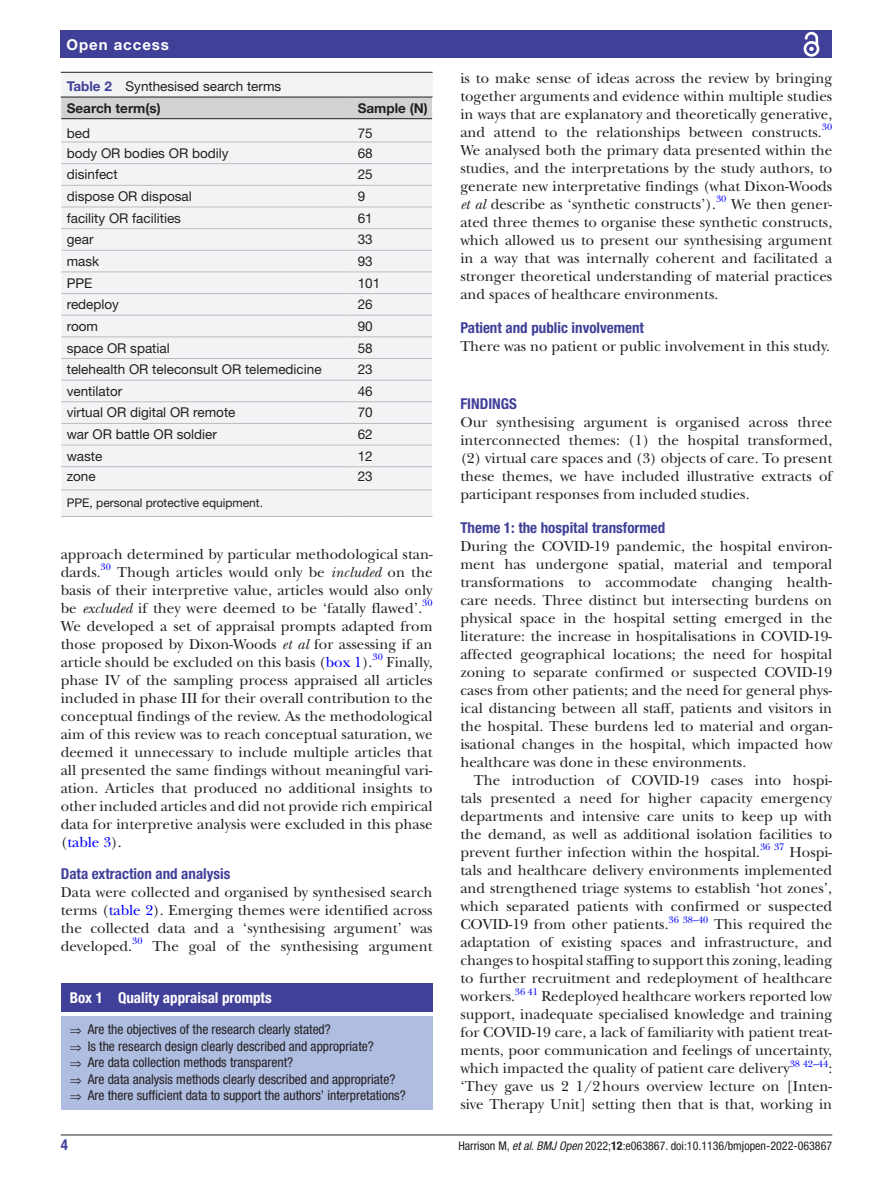
<style>
.page{position:relative;width:893px;height:1191px;background:#fff}
.page>*{position:absolute;margin:0;border:0;box-sizing:border-box;transform-origin:0 0}
.t1{font:15px/18px "New Baskerville";color:#231f20;text-align:justify}
.t2{font:700 condensed 15px "Helvetica Neue LT Std";color:#414099}
.t3{font:700 condensed 15px "Helvetica Neue LT Std";color:#fff}
.t4{font:700 15px "Helvetica Neue LT Std";letter-spacing:.065em;color:#fff}
.t5{font:13.5px/22px "Helvetica Neue LT Std";color:#231f20}
.t6{font:condensed 13.5px/16.5px "Helvetica Neue LT Std";color:#231f20}
.t7{font:700 13.5px "Helvetica Neue LT Std";color:#231f20}
.t8{font:condensed 12px "Helvetica Neue LT Std";color:#231f20}
.t9{font:12px "Helvetica Neue LT Std";color:#231f20}
.t10{font:9.9px "New Baskerville";color:#00f}
.s1{font-weight:700;color:#414099}
.s2{font-weight:700}
.s3{font-style:italic}
.s4{color:#00f}
</style>
<div class="page">
<hr style="left:61px;top:1134px;width:771px;height:1px;background:#231f20">
<div style="left:61px;top:31px;width:771px;height:27px;background:#414099"></div>
<svg style="left:803px;top:31px;width:17px;height:26px"></svg>
<div style="left:61px;top:73px;width:372px;height:443px;background:#f2f3f4"></div>
<hr style="left:61px;top:72px;width:372px;height:1px;background:#231f20">
<hr style="left:61px;top:516px;width:291px;height:1px;background:#bcbdc0">
<hr style="left:352px;top:516px;width:81px;height:1px;background:#bcbdc0">
<svg style="left:60px;top:97px;width:373px;height:419px"></svg>
<div style="left:61px;top:983px;width:372px;height:28px;background:#414099"></div>
<div style="left:61px;top:1015px;width:372px;height:94px;background:#afbde1"></div>
<p class="t4" style="left:66px;top:35px;width:104px">Open access</p>
<p class="t5" style="left:67px;top:75px;width:216px"><span class="s1">Table 2</span> Synthesised search terms<br><span class="s2">Search term(s)</span></p>
<p class="t7" style="left:358px;top:99px;width:71px">Sample (N)</p>
<p class="t5" style="left:67px;top:121px;width:25px">bed</p>
<p class="t5" style="left:358px;top:121px;width:17px">75</p>
<p class="t5" style="left:67px;top:142px;width:163px">body OR bodies OR bodily</p>
<p class="t5" style="left:358px;top:142px;width:17px">68</p>
<p class="t5" style="left:67px;top:163px;width:53px">disinfect</p>
<p class="t5" style="left:358px;top:163px;width:17px">25</p>
<p class="t5" style="left:67px;top:185px;width:127px">dispose OR disposal</p>
<p class="t5" style="left:358px;top:185px;width:9px">9</p>
<p class="t5" style="left:67px;top:207px;width:116px">facility OR facilities</p>
<p class="t5" style="left:358px;top:207px;width:17px">61</p>
<p class="t5" style="left:67px;top:228px;width:28px">gear</p>
<p class="t5" style="left:358px;top:228px;width:17px">33</p>
<p class="t5" style="left:67px;top:250px;width:34px">mask</p>
<p class="t5" style="left:358px;top:250px;width:17px">93</p>
<p class="t5" style="left:67px;top:271px;width:27px">PPE</p>
<p class="t5" style="left:358px;top:271px;width:24px">101</p>
<p class="t5" style="left:67px;top:293px;width:54px">redeploy</p>
<p class="t5" style="left:358px;top:293px;width:17px">26</p>
<p class="t5" style="left:67px;top:315px;width:33px">room</p>
<p class="t5" style="left:358px;top:315px;width:17px">90</p>
<p class="t5" style="left:67px;top:336px;width:105px">space OR spatial</p>
<p class="t5" style="left:358px;top:336px;width:17px">58</p>
<p class="t5" style="left:67px;top:358px;width:256px">telehealth OR teleconsult OR telemedicine</p>
<p class="t5" style="left:358px;top:358px;width:17px">23</p>
<p class="t5" style="left:67px;top:380px;width:57px">ventilator</p>
<p class="t5" style="left:358px;top:380px;width:17px">46</p>
<p class="t5" style="left:67px;top:401px;width:170px">virtual OR digital OR remote</p>
<p class="t5" style="left:358px;top:401px;width:17px">70</p>
<p class="t5" style="left:67px;top:423px;width:152px">war OR battle OR soldier</p>
<p class="t5" style="left:358px;top:423px;width:17px">62</p>
<p class="t5" style="left:67px;top:445px;width:37px">waste</p>
<p class="t5" style="left:358px;top:445px;width:17px">12</p>
<p class="t5" style="left:67px;top:465px;width:30px">zone</p>
<p class="t5" style="left:358px;top:465px;width:17px">23</p>
<p class="t9" style="left:67px;top:496px;width:198px">PPE, personal protective equipment.</p>
<p class="t1" style="left:61px;top:545px;width:373px">approach determined by particular methodological stan&shy;dards.</p>
<p class="t10" style="left:101px;top:561px;width:12px">30</p>
<p class="t1" style="left:61px;top:563px;width:373px;text-indent:56px">Though articles would only be <span class="s3">included</span> on the basis of their interpretive value, articles would also only be <span class="s3">excluded</span> if they were deemed to be ‘fatally flawed’.</p>
<p class="t10" style="left:422px;top:597px;width:12px">30</p>
<p class="t1" style="left:61px;top:617px;width:373px">We developed a set of appraisal prompts adapted from those proposed by Dixon-Woods <span class="s3">et al</span> for assessing if an article should be excluded on this basis (<span class="s4">box 1</span>).</p>
<p class="t10" style="left:373px;top:651px;width:12px">30</p>
<p class="t1" style="left:61px;top:653px;width:373px;text-indent:326px">Finally, phase IV of the sampling process appraised all articles included in phase III for their overall contribution to the conceptual findings of the review. As the methodological aim of this review was to reach conceptual saturation, we deemed it unnecessary to include multiple articles that all presented the same findings without meaningful vari&shy;ation. Articles that produced no additional insights to other included articles and did not provide rich empirical data for interpretive analysis were excluded in this phase (<span class="s4">table 3</span>).</p>
<p class="t2" style="left:61px;top:864px;width:171px">Data extraction and analysis</p>
<p class="t1" style="left:61px;top:883px;width:373px">Data were collected and organised by synthesised search terms (<span class="s4">table 2</span>). Emerging themes were identified across the collected data and a ‘synthesising argument’ was developed.<sup>30</sup></p>
<p class="t1" style="left:152px;top:937px;width:282px">The goal of the synthesising argument</p>
<p class="t3" style="left:70px;top:988px;width:203px">Box 1 Quality appraisal prompts</p>
<p class="t6" style="left:70px;top:1021px;width:338px">⇒ Are the objectives of the research clearly stated?<br>⇒ Is the research design clearly described and appropriate?<br>⇒ Are data collection methods transparent?<br>⇒ Are data analysis methods clearly described and appropriate? ⇒ Are there sufficient data to support the authors’ interpretations?</p>
<p class="t1" style="left:460px;top:69px;width:373px">is to make sense of ideas across the review by bringing together arguments and evidence within multiple studies in ways that are explanatory and theoretically generative, and attend to the relationships between constructs.</p>
<p class="t10" style="left:822px;top:121px;width:12px">30</p>
<p class="t1" style="left:460px;top:141px;width:373px">We analysed both the primary data presented within the studies, and the interpretations by the study authors, to generate new interpretative findings (what Dixon-Woods <span class="s3">et al</span> describe as ‘synthetic constructs’).</p>
<p class="t10" style="left:716px;top:193px;width:12px">30</p>
<p class="t1" style="left:460px;top:195px;width:373px;text-indent:271px">We then gener&shy;ated three themes to organise these synthetic constructs, which allowed us to present our synthesising argument in a way that was internally coherent and facilitated a stronger theoretical understanding of material practices and spaces of healthcare environments.</p>
<p class="t2" style="left:460px;top:319px;width:185px">Patient and public involvement</p>
<p class="t1" style="left:460px;top:338px;width:371px">There was no patient or public involvement in this study.</p>
<p class="t2" style="left:460px;top:394px;width:58px">FINDINGS</p>
<p class="t1" style="left:460px;top:413px;width:373px">Our synthesising argument is organised across three interconnected themes: (1) the hospital transformed, (2) virtual care spaces and (3) objects of care. To present these themes, we have included illustrative extracts of participant responses from included studies.</p>
<p class="t2" style="left:460px;top:519px;width:207px">Theme 1: the hospital transformed</p>
<p class="t1" style="left:460px;top:537px;width:373px">During the COVID-19 pandemic, the hospital environ&shy;ment has undergone spatial, material and temporal transformations to accommodate changing health&shy;care needs. Three distinct but intersecting burdens on physical space in the hospital setting emerged in the literature: the increase in hospitalisations in COVID-19- affected geographical locations; the need for hospital zoning to separate confirmed or suspected COVID-19 cases from other patients; and the need for general phys&shy;ical distancing between all staff, patients and visitors in the hospital. These burdens led to material and organ&shy;isational changes in the hospital, which impacted how healthcare was done in these environments.</p>
<p class="t1" style="left:460px;top:771px;width:373px;text-indent:14px">The introduction of COVID-19 cases into hospi&shy;tals presented a need for higher capacity emergency departments and intensive care units to keep up with the demand, as well as additional isolation facilities to prevent further infection within the hospital.</p>
<p class="t10" style="left:760px;top:841px;width:26px">36 37</p>
<p class="t1" style="left:460px;top:843px;width:373px;text-indent:329px">Hospi&shy;tals and healthcare delivery environments implemented and strengthened triage systems to establish ‘hot zones’, which separated patients with confirmed or suspected COVID-19 from other patients.</p>
<p class="t10" style="left:669px;top:913px;width:41px">36 38–40</p>
<p class="t1" style="left:460px;top:915px;width:373px;text-indent:254px">This required the adaptation of existing spaces and infrastructure, and changes to hospital staffing to support this zoning, leading to further recruitment and redeployment of healthcare workers.</p>
<p class="t10" style="left:515px;top:985px;width:24px">36 41</p>
<p class="t1" style="left:460px;top:987px;width:373px;text-indent:81px">Redeployed healthcare workers reported low support, inadequate specialised knowledge and training for COVID-19 care, a lack of familiarity with patient treat&shy;ments, poor communication and feelings of uncertainty, which impacted the quality of patient care delivery</p>
<p class="t10" style="left:790px;top:1057px;width:40px">38 42–44</p>
<p class="t1" style="left:460px;top:1059px;width:373px;text-indent:368px">: ‘They gave us 2 1/2hours overview lecture on [Inten&shy;sive Therapy Unit] setting then that is that, working in</p>
<p class="t2" style="left:61px;top:1135px;width:9px">4</p>
<p class="t8" style="left:458px;top:1138px;width:375px">Harrison M, <span class="s3">et al</span>. <span class="s3">BMJ Open</span> 2022;<span class="s2">12</span>:e063867. doi:10.1136/bmjopen-2022-063867</p>
</div>
